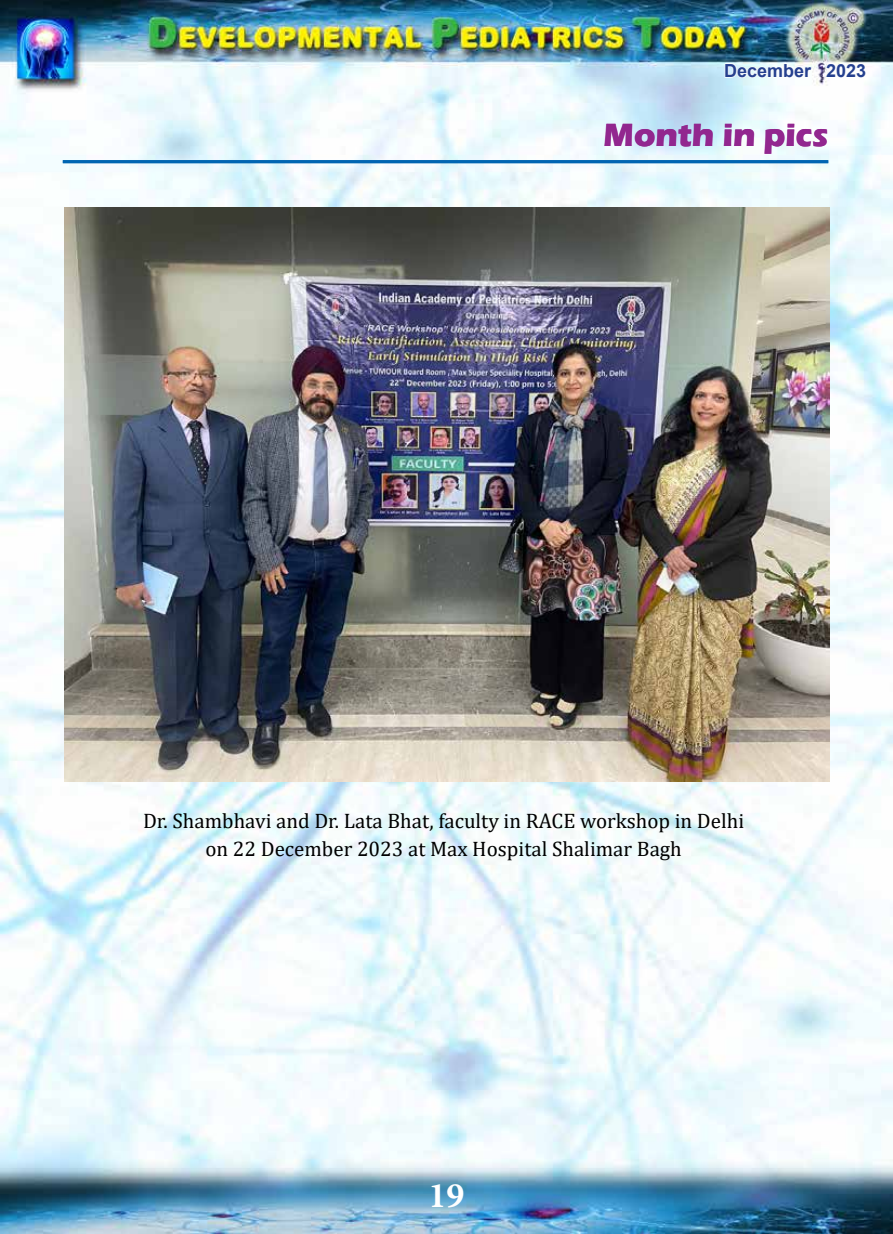
<style>
.page{position:relative;width:893px;height:1234px;background:#fff}
.page>*{position:absolute;margin:0;border:0;box-sizing:border-box;transform-origin:0 0}
.t1{font:700 36px "Minion Pro";color:#fff}
.t2{font:700 33px "Eras ITC";color:#92278f}
.t3{font:21px/28.5px "Cambria";color:#000;text-align:center}
.t4{font:700 18px "Arial";color:#25408f}
</style>
<div class="page">
<img style="left:0;top:0;width:893px;height:1233px">
<svg style="left:724px;top:62px;width:89px;height:17px"></svg>
<svg style="left:825px;top:62px;width:42px;height:17px"></svg>
<hr style="left:63px;top:160px;width:765px;height:3px;background:#0065b2">
<img style="left:64px;top:207px;width:765px;height:573px">
<p class="t4" style="left:724px;top:58px;width:144px">December 2023</p>
<h2 class="t2" style="left:604px;top:116px;width:226px">month in pics</h2>
<p class="t3" style="left:143px;top:806px;width:603px">Dr. Shambhavi and Dr. Lata Bhat, faculty in RACE workshop in Delhi on 22 December 2023 at Max Hospital Shalimar Bagh</p>
<h1 class="t1" style="left:428px;top:1169px;width:37px">19</h1>
</div>
